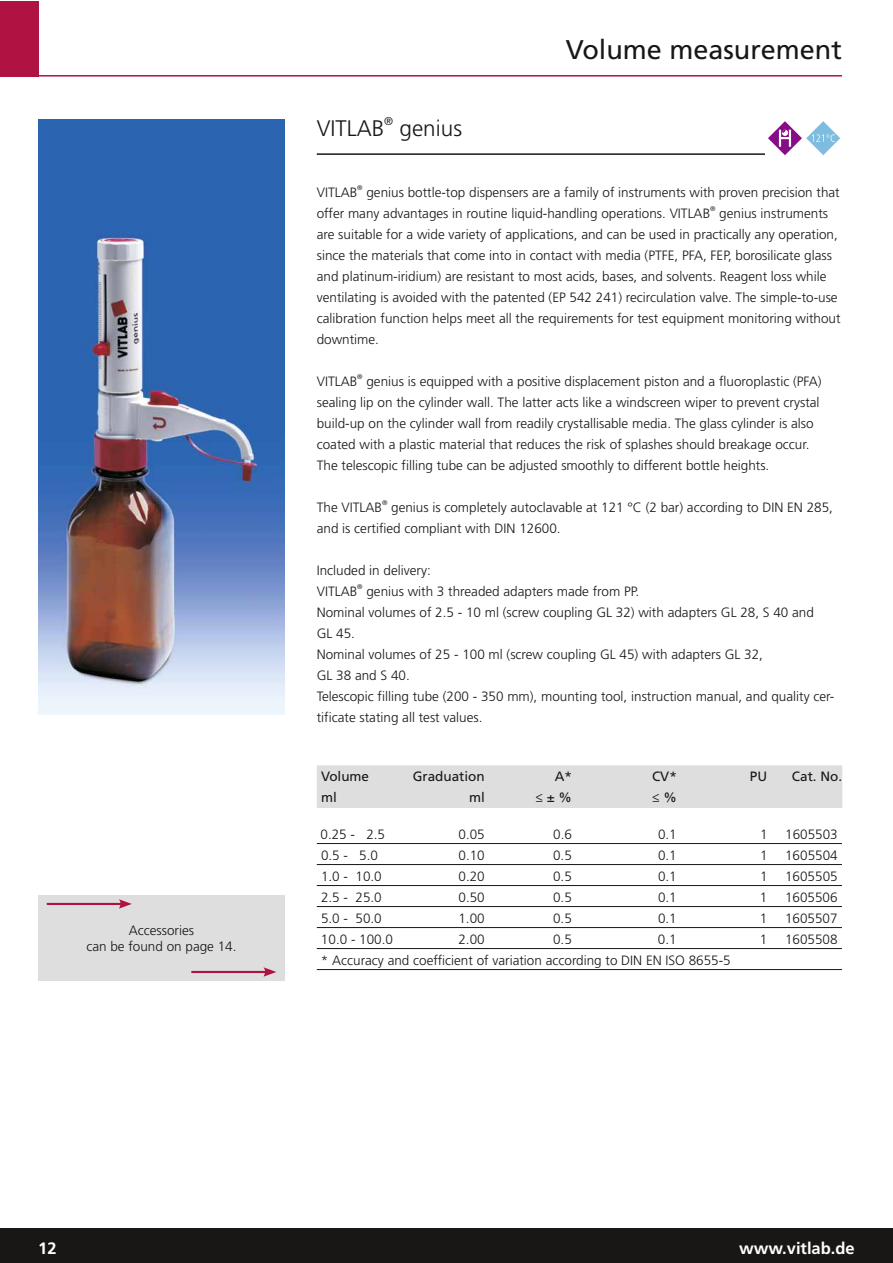
<style>
.page{position:relative;width:893px;height:1263px;background:#fff}
.page>*{position:absolute;margin:0;border:0;box-sizing:border-box;transform-origin:0 0}
.t1{font:27px "Frutiger LT Std";color:#181715}
.t2{font:300 22.5px "Frutiger LT Std";color:#181715}
.t3{font:700 16.5px "Frutiger LT Std";color:#fff}
.t4{font:300 13.5px/21px "Frutiger LT Std";color:#181715}
.t5{font:13.5px/21px "Frutiger LT Std";color:#181715}
.t6{font:300 11.25px "Frutiger LT Std";color:#181715}
.t7{font:300 6.75px "Frutiger LT Std";color:#181715}
</style>
<div class="page">
<img style="left:38px;top:119px;width:247px;height:595px">
<div style="left:38px;top:895px;width:247px;height:85px;background:#dedede"></div>
<hr style="left:47px;top:903px;width:76px;height:2px;background:#b01242">
<svg style="left:119px;top:899px;width:13px;height:10px"></svg>
<hr style="left:191px;top:971px;width:76px;height:2px;background:#b01242">
<svg style="left:263px;top:967px;width:13px;height:10px"></svg>
<hr style="left:38px;top:75px;width:804px;height:2px;background:#b01242">
<div style="left:0;top:1px;width:38px;height:76px;background:#b01242"></div>
<div style="left:0;top:1229px;width:892px;height:34px;background:#181715"></div>
<hr style="left:317px;top:153px;width:525px;height:2px;background:#181715">
<hr style="left:317px;top:843px;width:525px;height:1px;background:#181715">
<hr style="left:317px;top:864px;width:525px;height:1px;background:#181715">
<hr style="left:317px;top:885px;width:525px;height:1px;background:#181715">
<hr style="left:317px;top:906px;width:525px;height:1px;background:#181715">
<hr style="left:317px;top:927px;width:525px;height:1px;background:#181715">
<hr style="left:317px;top:948px;width:525px;height:1px;background:#181715">
<hr style="left:317px;top:969px;width:525px;height:1px;background:#181715">
<div style="left:317px;top:765px;width:525px;height:43px;background:#dedede"></div>
<div style="left:766px;top:119px;width:38px;height:38px;background:#fff"></div>
<div style="left:804px;top:119px;width:38px;height:38px;background:#fff"></div>
<svg style="left:768px;top:121px;width:72px;height:34px"></svg>
<h2 class="t2" style="left:317px;top:115px;width:69px">VITLAB</h2>
<p class="t6" style="left:384px;top:114px;width:10px">®</p>
<h2 class="t2" style="left:400px;top:115px;width:64px">genius</h2>
<h1 class="t1" style="left:566px;top:33px;width:278px">Volume measurement</h1>
<p class="t4" style="left:317px;top:182px;width:42px">VITLAB</p>
<p class="t7" style="left:357px;top:184px;width:7px">®</p>
<p class="t4" style="left:317px;top:182px;width:524px;text-indent:50px">genius bottle-top dispensers are a family of instruments with proven precision that offer many advantages in routine liquid-handling operations. VITLAB</p>
<p class="t7" style="left:710px;top:205px;width:7px">®</p>
<p class="t4" style="left:317px;top:203px;width:525px;text-indent:402px">genius instruments are suitable for a wide variety of applications, and can be used in practically any operation, since the materials that come into in contact with media (PTFE, PFA, FEP, borosilicate glass and platinum-iridium) are resistant to most acids, bases, and solvents. Reagent loss while ventilating is avoided with the patented (EP 542 241) recirculation valve. The simple-to-use calibration function helps meet all the requirements for test equipment monitoring without downtime.</p>
<p class="t4" style="left:317px;top:371px;width:42px">VITLAB</p>
<p class="t7" style="left:357px;top:373px;width:7px">®</p>
<p class="t4" style="left:317px;top:371px;width:506px;text-indent:50px">genius is equipped with a positive displacement piston and a fluoroplastic (PFA) sealing lip on the cylinder wall. The latter acts like a windscreen wiper to prevent crystal build-up on the cylinder wall from readily crystallisable media. The glass cylinder is also coated with a plastic material that reduces the risk of splashes should breakage occur.<br>The telescopic filling tube can be adjusted smoothly to different bottle heights.</p>
<p class="t4" style="left:317px;top:497px;width:67px">The VITLAB</p>
<p class="t7" style="left:382px;top:499px;width:7px">®</p>
<p class="t4" style="left:317px;top:497px;width:518px;text-indent:74px">genius is completely autoclavable at 121 °C (2 bar) according to DIN EN 285, and is certified compliant with DIN 12600.</p>
<p class="t4" style="left:317px;top:560px;width:116px">Included in delivery:<br>VITLAB</p>
<p class="t7" style="left:357px;top:583px;width:7px">®</p>
<p class="t4" style="left:317px;top:581px;width:519px;text-indent:50px">genius with 3 threaded adapters made from PP.<br>Nominal volumes of 2.5 - 10 ml (screw coupling GL 32) with adapters GL 28, S 40 and<br>GL 45.<br>Nominal volumes of 25 - 100 ml (screw coupling GL 45) with adapters GL 32,<br>GL 38 and S 40.<br>Telescopic filling tube (200 - 350 mm), mounting tool, instruction manual, and quality cer&shy;tificate stating all test values.</p>
<p class="t4" style="left:86px;top:922px;width:152px;line-height:16.2px;text-align:center">Accessories<br>can be found on page 14.</p>
<p class="t5" style="left:321px;top:766px;width:50px">Volume ml</p>
<p class="t5" style="left:413px;top:766px;width:74px;text-align:right">Graduation ml</p>
<p class="t5" style="left:535px;top:766px;width:38px;text-align:right">A*<br>≤ ± %</p>
<p class="t5" style="left:652px;top:766px;width:26px">CV* ≤ %</p>
<p class="t5" style="left:750px;top:766px;width:19px">PU</p>
<p class="t5" style="left:792px;top:766px;width:52px">Cat. No.</p>
<p class="t4" style="left:321px;top:824px;width:66px">0.25 - 2.5</p>
<p class="t4" style="left:458px;top:824px;width:28px">0.05</p>
<p class="t4" style="left:553px;top:824px;width:20px">0.6</p>
<p class="t4" style="left:658px;top:824px;width:20px">0.1</p>
<p class="t4" style="left:760px;top:824px;width:9px">1</p>
<p class="t4" style="left:785px;top:824px;width:54px">1605503</p>
<p class="t4" style="left:321px;top:845px;width:59px">0.5 - 5.0</p>
<p class="t4" style="left:458px;top:845px;width:28px">0.10</p>
<p class="t4" style="left:553px;top:845px;width:20px">0.5</p>
<p class="t4" style="left:658px;top:845px;width:20px">0.1</p>
<p class="t4" style="left:760px;top:845px;width:9px">1</p>
<p class="t4" style="left:785px;top:845px;width:54px">1605504</p>
<p class="t4" style="left:321px;top:866px;width:62px">1.0 - 10.0</p>
<p class="t4" style="left:458px;top:866px;width:28px">0.20</p>
<p class="t4" style="left:553px;top:866px;width:20px">0.5</p>
<p class="t4" style="left:658px;top:866px;width:20px">0.1</p>
<p class="t4" style="left:760px;top:866px;width:9px">1</p>
<p class="t4" style="left:785px;top:866px;width:54px">1605505</p>
<p class="t4" style="left:321px;top:887px;width:62px">2.5 - 25.0</p>
<p class="t4" style="left:458px;top:887px;width:28px">0.50</p>
<p class="t4" style="left:553px;top:887px;width:20px">0.5</p>
<p class="t4" style="left:658px;top:887px;width:20px">0.1</p>
<p class="t4" style="left:760px;top:887px;width:9px">1</p>
<p class="t4" style="left:785px;top:887px;width:54px">1605506</p>
<p class="t4" style="left:321px;top:908px;width:62px">5.0 - 50.0</p>
<p class="t4" style="left:458px;top:908px;width:28px">1.00</p>
<p class="t4" style="left:553px;top:908px;width:20px">0.5</p>
<p class="t4" style="left:658px;top:908px;width:20px">0.1</p>
<p class="t4" style="left:760px;top:908px;width:9px">1</p>
<p class="t4" style="left:785px;top:908px;width:54px">1605507</p>
<p class="t4" style="left:321px;top:929px;width:74px">10.0 - 100.0</p>
<p class="t4" style="left:458px;top:929px;width:28px">2.00</p>
<p class="t4" style="left:553px;top:929px;width:20px">0.5</p>
<p class="t4" style="left:658px;top:929px;width:20px">0.1</p>
<p class="t4" style="left:760px;top:929px;width:9px">1</p>
<p class="t4" style="left:785px;top:929px;width:54px">1605508</p>
<p class="t4" style="left:321px;top:950px;width:411px">* Accuracy and coefficient of variation according to DIN EN ISO 8655-5</p>
<p class="t3" style="left:38px;top:1239px;width:20px">12</p>
<p class="t3" style="left:739px;top:1239px;width:117px">www.vitlab.de</p>
</div>
